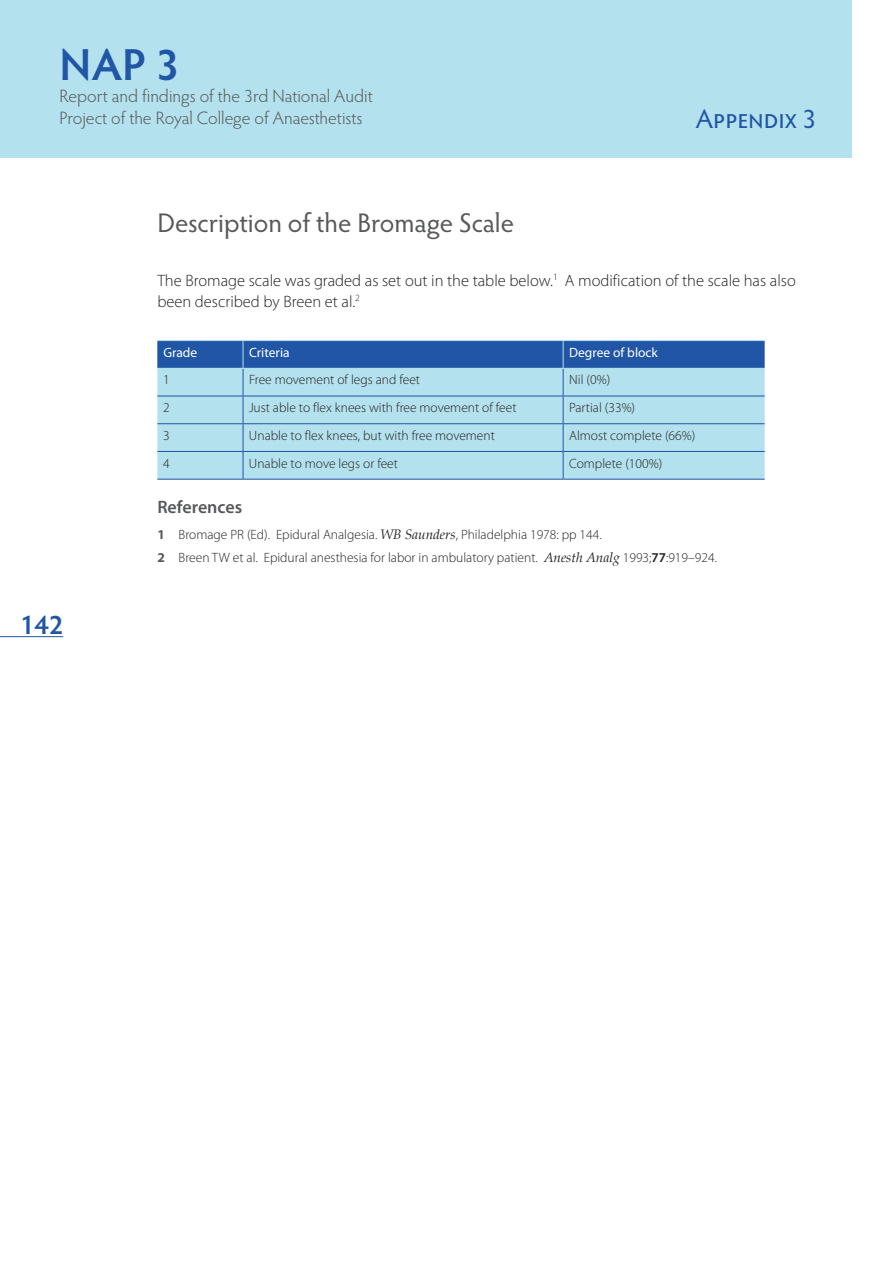
<style>
.page{position:relative;width:893px;height:1263px;background:#fff}
.page>*{position:absolute;margin:0;border:0;box-sizing:border-box;transform-origin:0 0}
.t1{font:600 45px "Hypatia Sans Pro";color:#2155a5}
.t2{font:27px "Hypatia Sans Pro";color:#57585a}
.t3{font:27px "Hypatia Sans Pro";color:#2155a5}
.t4{font:600 27px "Hypatia Sans Pro";color:#2155a5}
.t5{font:300 18px/21.6px "Hypatia Sans Pro";color:#57585a}
.t6{font:600 18px "Myriad Pro";color:#57585a}
.t7{font:300 16.5px/21px "Myriad Pro";color:#231f20}
.t8{font:300 13.5px/22.2px "Myriad Pro";color:#231f20}
.t9{font:13.5px "Myriad Pro";color:#fff}
.s1{font-weight:700;color:#57585a}
.s2{font-family:"Palatino";font-weight:400;font-style:italic}
.s3{font-weight:600}
</style>
<div class="page">
<div style="left:0;top:0;width:852px;height:157px;background:#b3e1ed"></div>
<hr style="left:0;top:636px;width:63px;height:1px;background:#2155a5">
<hr style="left:157px;top:479px;width:86px;height:1px;background:#2155a5">
<hr style="left:243px;top:479px;width:320px;height:1px;background:#2155a5">
<hr style="left:563px;top:479px;width:202px;height:1px;background:#2155a5">
<hr style="left:157px;top:340px;width:86px;height:1px;background:#b3e1ed">
<hr style="left:243px;top:340px;width:320px;height:1px;background:#b3e1ed">
<hr style="left:563px;top:340px;width:202px;height:1px;background:#b3e1ed">
<svg style="left:157px;top:341px;width:608px;height:138px;background:#92c1dc"></svg>
<hr style="left:563px;top:368px;width:202px;height:1px;background:#b3e1ed">
<h1 class="t1" style="left:60px;top:34px;width:122px">NAP 3</h1>
<h3 class="t5" style="left:60px;top:85px;width:315px">Report and findings of the 3rd National Audit<br>Project of the Royal College of Anaesthetists</h3>
<h2 class="t3" style="left:696px;top:100px;width:122px">Appendix 3</h2>
<h2 class="t2" style="left:157px;top:205px;width:358px">Description of the Bromage Scale</h2>
<p class="t7" style="left:157px;top:270px;width:640px">The Bromage scale was graded as set out in the table below.<sup>1</sup> A modification of the scale has also been described by Breen et al.<sup>2</sup></p>
<p class="t9" style="left:163px;top:344px;width:35px">Grade</p>
<p class="t9" style="left:249px;top:344px;width:42px">Criteria</p>
<p class="t9" style="left:569px;top:344px;width:90px">Degree of block</p>
<p class="t8" style="left:163px;top:369px;width:8px">1</p>
<p class="t8" style="left:249px;top:369px;width:173px">Free movement of legs and feet</p>
<p class="t8" style="left:569px;top:369px;width:43px">Nil (0%)</p>
<p class="t8" style="left:163px;top:396px;width:8px">2</p>
<p class="t8" style="left:249px;top:396px;width:269px">Just able to flex knees with free movement of feet</p>
<p class="t8" style="left:569px;top:396px;width:68px">Partial (33%)</p>
<p class="t8" style="left:163px;top:424px;width:8px">3</p>
<p class="t8" style="left:249px;top:424px;width:247px">Unable to flex knees, but with free movement</p>
<p class="t8" style="left:569px;top:424px;width:128px">Almost complete (66%)</p>
<p class="t8" style="left:163px;top:452px;width:8px">4</p>
<p class="t8" style="left:249px;top:452px;width:151px">Unable to move legs or feet</p>
<p class="t8" style="left:569px;top:452px;width:95px">Complete (100%)</p>
<h2 class="t4" style="left:20px;top:606px;width:45px">142</h2>
<h3 class="t6" style="left:157px;top:495px;width:86px">References</h3>
<p class="t8" style="left:157px;top:524px;width:561px"><span class="s1">1</span> Bromage PR (Ed). Epidural Analgesia. <span class="s2">WB Saunders</span>, Philadelphia 1978: pp 144.<br><span class="s1">2</span> Breen TW et al. Epidural anesthesia for labor in ambulatory patient. <span class="s2">Anesth Analg</span> 1993;<span class="s3">77</span>:919–924.</p>
</div>
